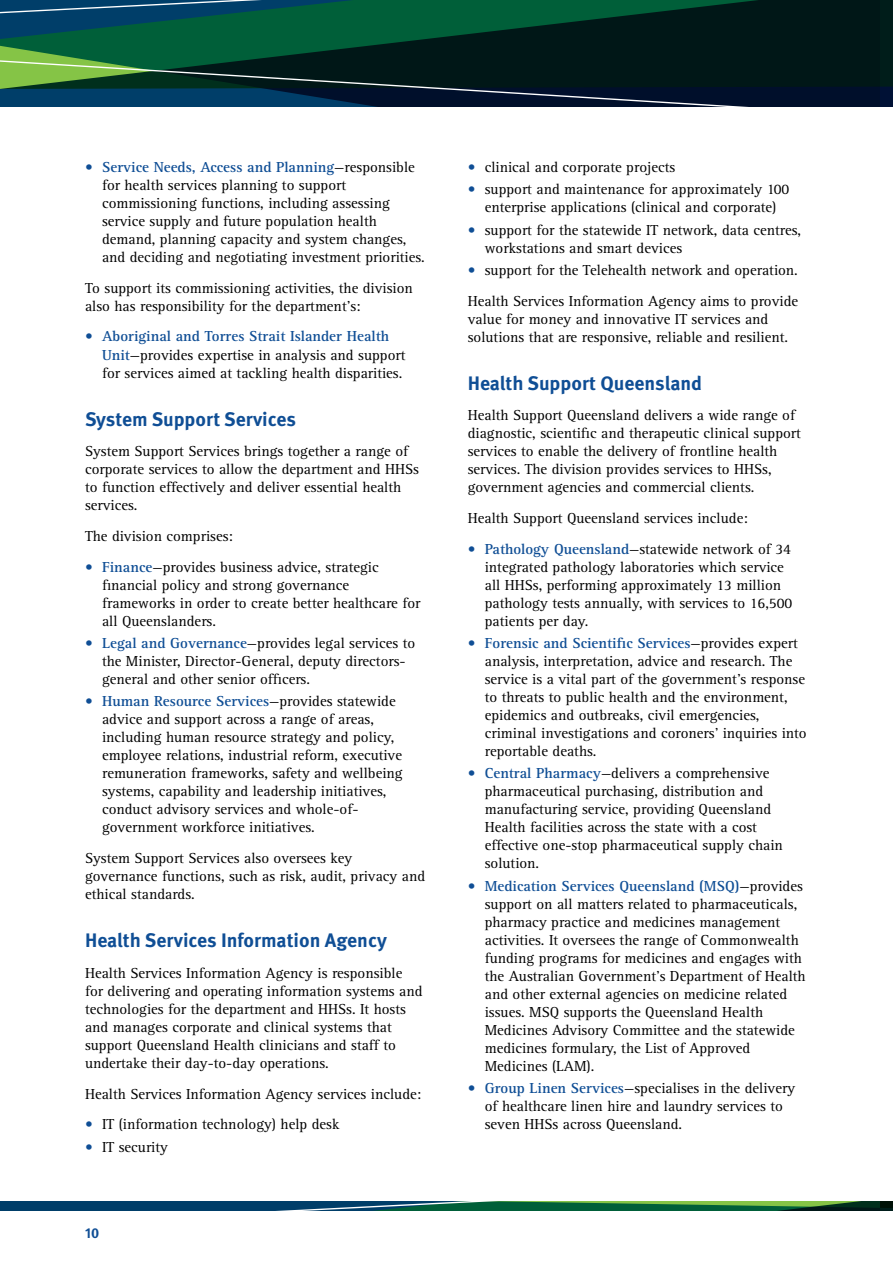
<style>
.page{position:relative;width:893px;height:1263px;background:#fff}
.page>*{position:absolute;margin:0;border:0;box-sizing:border-box;transform-origin:0 0}
.t1{font:700 19.5px "Meta OT";color:#0f4e95}
.t2{font:15px/18px "Rotis Serif Std";color:#000}
.t3{font:700 14.4px "Meta OT";color:#0f4e95}
.s1{color:#0f4e95}
.s2{font-weight:700;color:#0f4e95}
</style>
<div class="page">
<svg style="left:0;top:0;width:893px;height:106px;background:#083631"></svg>
<svg style="left:0;top:1202px;width:893px;height:8px;background:#155a52"></svg>
<p class="t2" style="left:102px;top:158px;width:324px;text-indent:-17px"><span class="s1">•</span> <span class="s2">Service Needs, Access and Planning</span>—responsible for health services planning to support commissioning functions, including assessing service supply and future population health demand, planning capacity and system changes, and deciding and negotiating investment priorities.</p>
<p class="t2" style="left:85px;top:279px;width:329px">To support its commissioning activities, the division also has responsibility for the department’s:</p>
<p class="t2" style="left:102px;top:328px;width:305px;text-indent:-17px"><span class="s1">•</span> <span class="s2">Aboriginal and Torres Strait Islander Health<br>Unit</span>—provides expertise in analysis and support for services aimed at tackling health disparities.</p>
<h1 class="t1" style="left:85px;top:406px;width:212px">System Support Services</h1>
<p class="t2" style="left:85px;top:443px;width:335px">System Support Services brings together a range of corporate services to allow the department and HHSs to function effectively and deliver essential health services.</p>
<p class="t2" style="left:85px;top:527px;width:149px">The division comprises:</p>
<p class="t2" style="left:102px;top:558px;width:320px;text-indent:-17px"><span class="s1">•</span> <span class="s2">Finance</span>—provides business advice, strategic financial policy and strong governance frameworks in order to create better healthcare for all Queenslanders.</p>
<p class="t2" style="left:102px;top:634px;width:315px;text-indent:-17px"><span class="s1">•</span> <span class="s2">Legal and Governance</span>—provides legal services to the Minister, Director-General, deputy directors&shy;general and other senior officers.</p>
<p class="t2" style="left:102px;top:693px;width:302px;text-indent:-17px"><span class="s1">•</span> <span class="s2">Human Resource Services</span>—provides statewide advice and support across a range of areas, including human resource strategy and policy, employee relations, industrial reform, executive remuneration frameworks, safety and wellbeing systems, capability and leadership initiatives, conduct advisory services and whole-of&shy;government workforce initiatives.</p>
<p class="t2" style="left:85px;top:849px;width:342px">System Support Services also oversees key governance functions, such as risk, audit, privacy and ethical standards.</p>
<h1 class="t1" style="left:85px;top:928px;width:304px">Health Services Information Agency</h1>
<p class="t2" style="left:85px;top:964px;width:339px">Health Services Information Agency is responsible for delivering and operating information systems and technologies for the department and HHSs. It hosts and manages corporate and clinical systems that support Queensland Health clinicians and staff to undertake their day-to-day operations.</p>
<p class="t2" style="left:85px;top:1085px;width:338px">Health Services Information Agency services include:</p>
<p class="t2" style="left:85px;top:1116px;width:256px"><span class="s1">•</span> IT (information technology) help desk</p>
<p class="t2" style="left:85px;top:1138px;width:84px"><span class="s1">•</span> IT security</p>
<p class="t3" style="left:85px;top:1223px;width:16px">10</p>
<p class="t2" style="left:468px;top:158px;width:209px"><span class="s1">•</span> clinical and corporate projects</p>
<p class="t2" style="left:468px;top:181px;width:323px;text-align:center"><span class="s1">•</span> support and maintenance for approximately 100 enterprise applications (clinical and corporate)</p>
<p class="t2" style="left:485px;top:221px;width:318px;text-indent:-17px"><span class="s1">•</span> support for the statewide IT network, data centres, workstations and smart devices</p>
<p class="t2" style="left:468px;top:255px;width:332px;line-height:30.8px"><span class="s1">•</span> support for the Telehealth network and operation.<br>Health Services Information Agency aims to provide</p>
<p class="t2" style="left:468px;top:310px;width:322px">value for money and innovative IT services and solutions that are responsive, reliable and resilient.</p>
<h1 class="t1" style="left:468px;top:370px;width:236px">Health Support Queensland</h1>
<p class="t2" style="left:468px;top:407px;width:335px">Health Support Queensland delivers a wide range of diagnostic, scientific and therapeutic clinical support services to enable the delivery of frontline health services. The division provides services to HHSs, government agencies and commercial clients.</p>
<p class="t2" style="left:468px;top:509px;width:282px">Health Support Queensland services include:</p>
<p class="t2" style="left:485px;top:540px;width:309px;text-indent:-17px"><span class="s1">•</span> <span class="s2">Pathology Queensland</span>—statewide network of 34 integrated pathology laboratories which service all HHSs, performing approximately 13 million pathology tests annually, with services to 16,500 patients per day.</p>
<p class="t2" style="left:485px;top:634px;width:323px;text-indent:-17px"><span class="s1">•</span> <span class="s2">Forensic and Scientific Services</span>—provides expert analysis, interpretation, advice and research. The service is a vital part of the government’s response to threats to public health and the environment, epidemics and outbreaks, civil emergencies, criminal investigations and coroners’ inquiries into reportable deaths.</p>
<p class="t2" style="left:485px;top:765px;width:300px;text-indent:-17px"><span class="s1">•</span> <span class="s2">Central Pharmacy</span>—delivers a comprehensive pharmaceutical purchasing, distribution and manufacturing service, providing Queensland Health facilities across the state with a cost effective one-stop pharmaceutical supply chain solution.</p>
<p class="t2" style="left:485px;top:877px;width:322px;text-indent:-17px"><span class="s1">•</span> <span class="s2">Medication Services Queensland (MSQ)</span>—provides support on all matters related to pharmaceuticals, pharmacy practice and medicines management activities. It oversees the range of Commonwealth funding programs for medicines and engages with the Australian Government’s Department of Health and other external agencies on medicine related issues. MSQ supports the Queensland Health Medicines Advisory Committee and the statewide medicines formulary, the List of Approved Medicines (LAM).</p>
<p class="t2" style="left:485px;top:1079px;width:312px;text-indent:-17px"><span class="s1">•</span> <span class="s2">Group Linen Services</span>—specialises in the delivery of healthcare linen hire and laundry services to seven HHSs across Queensland.</p>
</div>
